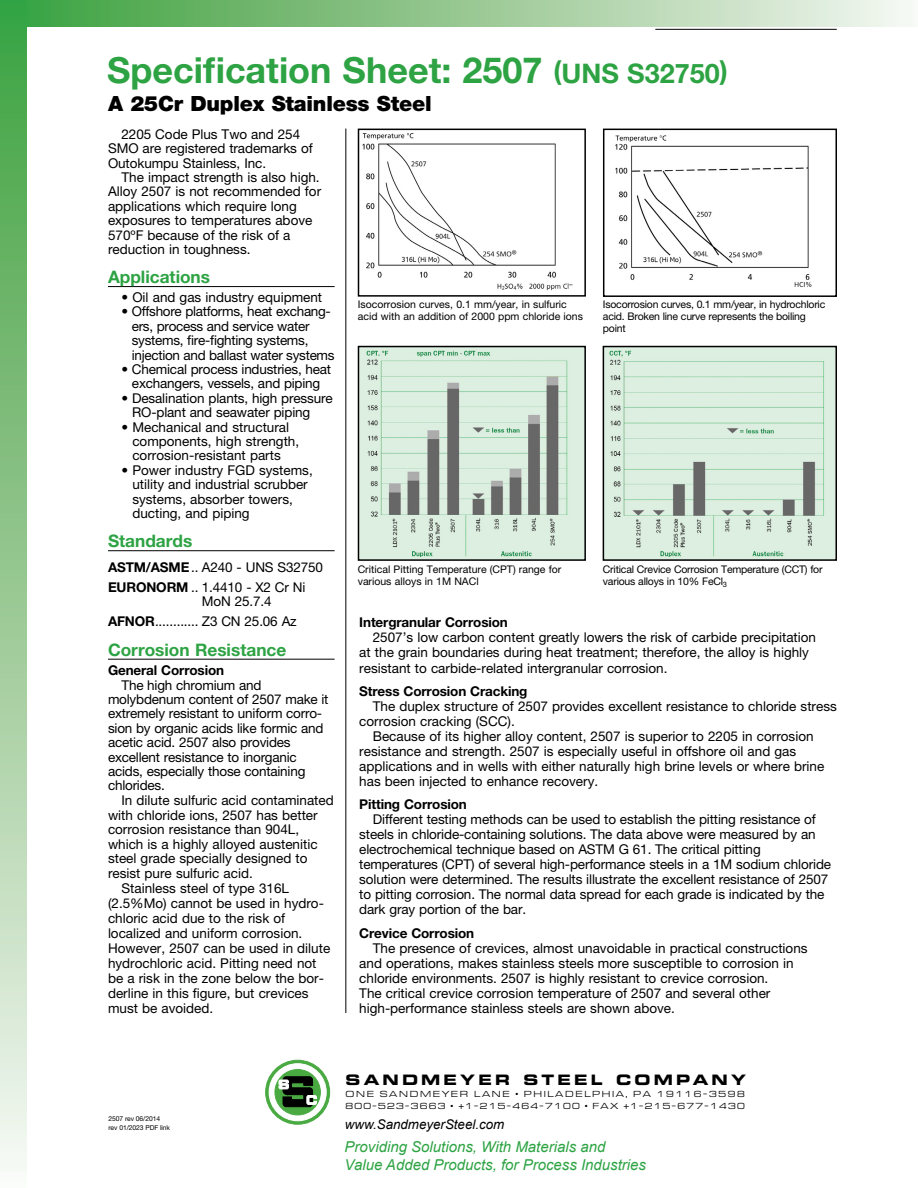
<style>
.page{position:relative;width:918px;height:1188px;background:#fff}
.page>*{position:absolute;margin:0;border:0;box-sizing:border-box;transform-origin:0 0}
.t1{font:700 36px "Helvetica Neue LT Pro";color:#2da343}
.t2{font:900 21px "Helvetica Neue LT Pro";letter-spacing:-.01em;color:#000}
.t3{font:700 17.25px "Helvetica Neue LT Pro";color:#2da343}
.t4{font:italic 15px/18px "Arial";color:#2da343}
.t5{font:14.4px "Eurostile LT Std Bold Ex 2";letter-spacing:.22em;color:#000}
.t6{font:13.5px/14.4px "Helvetica Neue LT Pro";color:#000}
.t7{font:13.5px/14.4px "Helvetica Neue LT Pro";letter-spacing:-.02em;color:#000}
.t8{font:700 13.5px "Helvetica Neue LT Pro";letter-spacing:-.01em;color:#000}
.t9{font:italic 13.35px "Arial";color:#000}
.t10{font:10.5px/12px "Helvetica Neue LT Pro";letter-spacing:-.02em;color:#000}
.t11{font:10.5px/12px "Helvetica Neue LT Pro";color:#000}
.t12{font:expanded 8.7px/12px "Eurostile BQ";letter-spacing:.16em;color:#000}
.t13{font:6.75px/8.2px "Helvetica Neue LT Pro";letter-spacing:-.015em;color:#000}
.s1{font-size:27px}
.s2{font-weight:700}
</style>
<div class="page">
<div style="left:0;top:0;width:918px;height:27px;background:linear-gradient(to right,#399e3a,#f5f5ef)"></div>
<div style="left:0;top:0;width:27px;height:1188px;background:linear-gradient(to bottom,#3b9f3c,#f7f6f1)"></div>
<hr style="left:346px;top:129px;width:1px;height:884px;background:#000">
<hr style="left:108px;top:286px;width:227px;height:1px;background:#000">
<hr style="left:108px;top:550px;width:227px;height:1px;background:#000">
<hr style="left:108px;top:659px;width:227px;height:1px;background:#000">
<img style="left:362px;top:133px;width:211px;height:158px">
<div style="left:358px;top:129px;width:228px;height:168px;border:2px solid #000"></div>
<img style="left:615px;top:135px;width:197px;height:152px">
<div style="left:603px;top:129px;width:234px;height:168px;border:2px solid #000"></div>
<img style="left:361px;top:349px;width:222px;height:209px">
<div style="left:358px;top:346px;width:228px;height:215px;border:2px solid #000"></div>
<img style="left:606px;top:349px;width:228px;height:209px">
<div style="left:603px;top:346px;width:234px;height:215px;border:2px solid #000"></div>
<svg style="left:266px;top:1060px;width:64px;height:64px"></svg>
<div style="left:265px;top:1060px;width:65px;height:64px;border:1px solid #49aa42;border-radius:50%"></div>
<div style="left:269px;top:1064px;width:57px;height:57px;background:#fff;border-radius:50%"></div>
<div style="left:269px;top:1064px;width:57px;height:57px;border:1px solid #fff;border-radius:50%"></div>
<div style="left:275px;top:1070px;width:45px;height:45px;background:#49aa42;border-radius:50%"></div>
<div style="left:275px;top:1069px;width:46px;height:46px;border:1px solid #49aa42;border-radius:50%"></div>
<svg style="left:278px;top:1076px;width:39px;height:31px"></svg>
<hr style="left:655px;top:29px;width:182px;height:1px;background:#000">
<h1 class="t1" style="left:107px;top:48px;width:622px">Specification Sheet: 2507 <span class="s1">(UNS S32750)</span></h1>
<h2 class="t2" style="left:108px;top:91px;width:325px">A 25Cr Duplex Stainless Steel</h2>
<p class="t6" style="left:108px;top:127px;width:206px;text-indent:14px">2205 Code Plus Two and 254<br>SMO are registered trademarks of<br>Outokumpu Stainless, Inc.</p>
<p class="t6" style="left:108px;top:170px;width:215px;text-indent:14px">The impact strength is also high.<br>Alloy 2507 is not recommended for applications which require long exposures to temperatures above<br>570ºF because of the risk of a reduction in toughness.</p>
<p class="t3" style="left:108px;top:266px;width:104px">Applications</p>
<p class="t6" style="left:122px;top:290px;width:202px">• Oil and gas industry equipment</p>
<p class="t7" style="left:132px;top:304px;width:204px;text-indent:-10px">• Offshore platforms, heat exchang&shy;ers, process and service water systems, fire-fighting systems, injection and ballast water systems</p>
<p class="t6" style="left:122px;top:362px;width:211px;text-align:center">• Chemical process industries, heat exchangers, vessels, and piping</p>
<p class="t6" style="left:132px;top:391px;width:202px;text-indent:-11px">• Desalination plants, high pressure<br>RO-plant and seawater piping</p>
<p class="t6" style="left:132px;top:420px;width:168px;text-indent:-11px">• Mechanical and structural components, high strength, corrosion-resistant parts</p>
<p class="t6" style="left:132px;top:463px;width:182px;text-indent:-11px">• Power industry FGD systems, utility and industrial scrubber systems, absorber towers, ducting, and piping</p>
<p class="t3" style="left:108px;top:530px;width:86px">Standards</p>
<p class="t6" style="left:108px;top:557px;width:217px;line-height:20px"><span class="s2">ASTM/ASME</span>.. A240 - UNS S32750<br><span class="s2">EURONORM</span> .. 1.4410 - X2 Cr Ni</p>
<p class="t6" style="left:108px;top:591px;width:190px;line-height:20px;text-indent:94px">MoN 25.7.4<br><span class="s2">AFNOR</span>............ Z3 CN 25.06 Az</p>
<p class="t3" style="left:108px;top:639px;width:180px">Corrosion Resistance</p>
<p class="t8" style="left:108px;top:662px;width:118px">General Corrosion</p>
<p class="t6" style="left:108px;top:677px;width:222px;text-indent:14px">The high chromium and molybdenum content of 2507 make it extremely resistant to uniform corro&shy;sion by organic acids like formic and acetic acid. 2507 also provides excellent resistance to inorganic acids, especially those containing chlorides.</p>
<p class="t6" style="left:122px;top:793px;width:214px">In dilute sulfuric acid contaminated</p>
<p class="t6" style="left:108px;top:807px;width:211px">with chloride ions, 2507 has better</p>
<p class="t6" style="left:108px;top:822px;width:193px">corrosion resistance than 904L,</p>
<p class="t6" style="left:108px;top:837px;width:211px">which is a highly alloyed austenitic</p>
<p class="t6" style="left:108px;top:851px;width:201px">steel grade specially designed to</p>
<p class="t6" style="left:108px;top:866px;width:146px">resist pure sulfuric acid.</p>
<p class="t6" style="left:122px;top:881px;width:169px">Stainless steel of type 316L</p>
<p class="t6" style="left:108px;top:896px;width:217px">(2.5%Mo) cannot be used in hydro-</p>
<p class="t6" style="left:108px;top:911px;width:179px">chloric acid due to the risk of</p>
<p class="t6" style="left:108px;top:926px;width:196px">localized and uniform corrosion.</p>
<p class="t6" style="left:108px;top:941px;width:224px">However, 2507 can be used in dilute</p>
<p class="t6" style="left:108px;top:956px;width:210px">hydrochloric acid. Pitting need not</p>
<p class="t6" style="left:108px;top:971px;width:218px">be a risk in the zone below the bor-</p>
<p class="t6" style="left:108px;top:986px;width:202px">derline in this figure, but crevices</p>
<p class="t6" style="left:108px;top:1001px;width:107px">must be avoided.</p>
<p class="t11" style="left:358px;top:298px;width:227px">Isocorrosion curves, 0.1 mm/year, in sulfuric acid with an addition of 2000 ppm chloride ions</p>
<p class="t10" style="left:603px;top:298px;width:224px">Isocorrosion curves, 0.1 mm/year, in hydrochloric acid. Broken line curve represents the boiling point</p>
<p class="t11" style="left:358px;top:563px;width:205px">Critical Pitting Temperature (CPT) range for various alloys in 1M NACl</p>
<p class="t10" style="left:603px;top:563px;width:221px">Critical Crevice Corrosion Temperature (CCT) for various alloys in 10% FeCl<sub>3</sub></p>
<p class="t8" style="left:359px;top:614px;width:150px">Intergranular Corrosion</p>
<p class="t6" style="left:359px;top:629px;width:458px;line-height:15.3px;text-indent:14px">2507’s low carbon content greatly lowers the risk of carbide precipitation at the grain boundaries during heat treatment; therefore, the alloy is highly resistant to carbide-related intergranular corrosion.</p>
<p class="t8" style="left:359px;top:683px;width:170px">Stress Corrosion Cracking</p>
<p class="t6" style="left:373px;top:699px;width:466px">The duplex structure of 2507 provides excellent resistance to chloride stress</p>
<p class="t6" style="left:359px;top:714px;width:157px">corrosion cracking (SCC).</p>
<p class="t6" style="left:373px;top:729px;width:442px">Because of its higher alloy content, 2507 is superior to 2205 in corrosion</p>
<p class="t6" style="left:359px;top:744px;width:438px">resistance and strength. 2507 is especially useful in offshore oil and gas</p>
<p class="t6" style="left:359px;top:759px;width:467px">applications and in wells with either naturally high brine levels or where brine</p>
<p class="t6" style="left:359px;top:774px;width:240px">has been injected to enhance recovery.</p>
<p class="t8" style="left:359px;top:796px;width:109px">Pitting Corrosion</p>
<p class="t6" style="left:359px;top:812px;width:473px;line-height:15px;text-indent:14px">Different testing methods can be used to establish the pitting resistance of steels in chloride-containing solutions. The data above were measured by an electrochemical technique based on ASTM G 61. The critical pitting temperatures (CPT) of several high-performance steels in a 1M sodium chloride solution were determined. The results illustrate the excellent resistance of 2507 to pitting corrosion. The normal data spread for each grade is indicated by the dark gray portion of the bar.</p>
<p class="t8" style="left:359px;top:925px;width:116px">Crevice Corrosion</p>
<p class="t6" style="left:359px;top:940px;width:450px;line-height:15px;text-indent:14px">The presence of crevices, almost unavoidable in practical constructions and operations, makes stainless steels more susceptible to corrosion in chloride environments. 2507 is highly resistant to crevice corrosion.<br>The critical crevice corrosion temperature of 2507 and several other high-performance stainless steels are shown above.</p>
<p class="t13" style="left:108px;top:1115px;width:63px">2507 rev 06/2014 rev 01/2023 PDF link</p>
<p class="t5" style="left:346px;top:1070px;width:402px">SANDMEYER STEEL COMPANY</p>
<p class="t12" style="left:346px;top:1089px;width:401px">ONE SANDMEYER LANE • PHILADELPHIA, PA 19116-3598<br>800-523-3663 • +1-215-464-7100 • FAX +1-215-677-1430</p>
<p class="t4" style="left:345px;top:1138px;width:303px">Providing Solutions, With Materials and<br>Value Added Products, for Process Industries</p>
<p class="t9" style="left:345px;top:1115px;width:161px">www.SandmeyerSteel.com</p>
</div>
